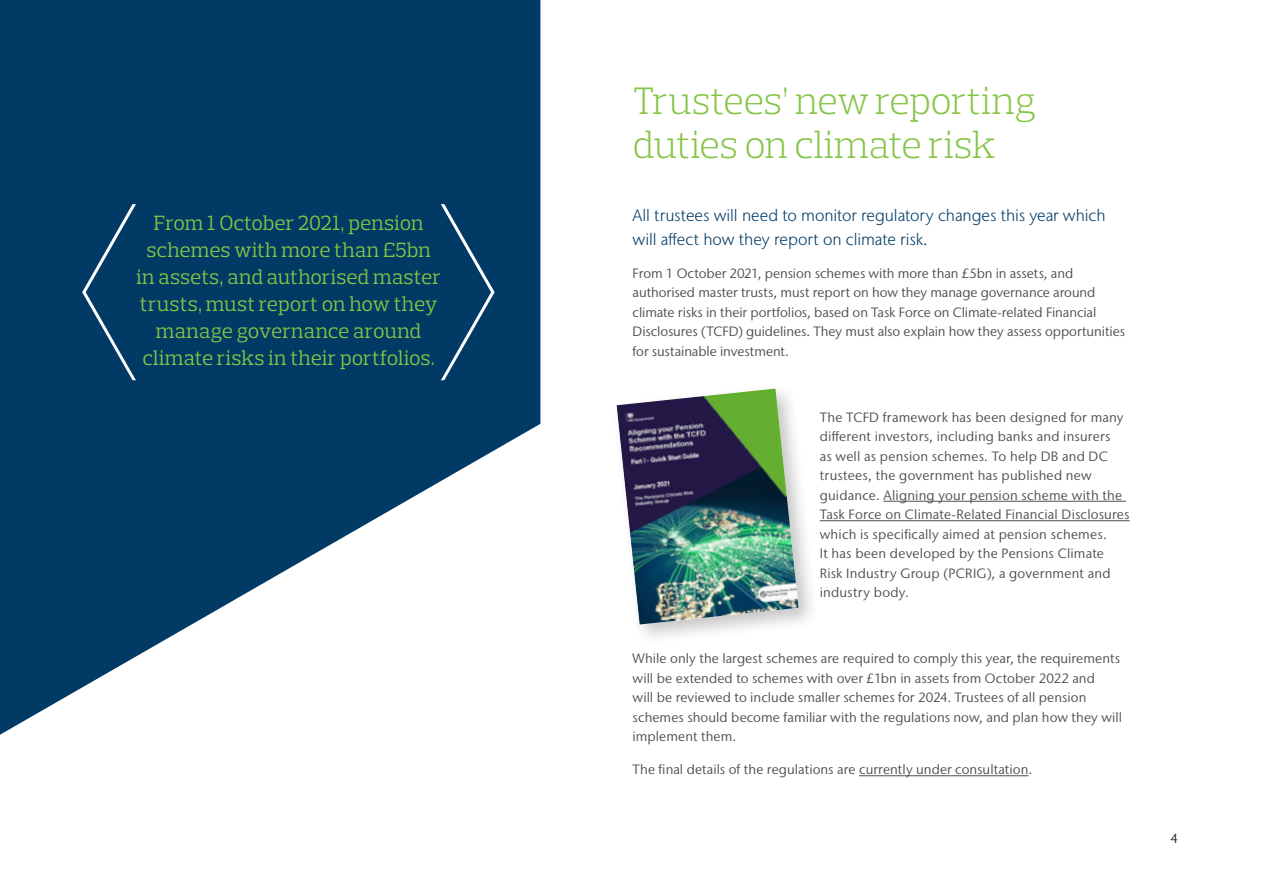
<style>
.page{position:relative;width:1263px;height:893px;background:#fff}
.page>*{position:absolute;margin:0;border:0;box-sizing:border-box;transform-origin:0 0}
.t1{font:300 39px/43.5px "Prelo Slab";letter-spacing:-.01em;color:#85c446}
.t2{font:21px/27px "Prelo Slab";letter-spacing:.005em;color:#85c446;text-align:center}
.t3{font:300 16.5px/24px "Stone Sans IIITC Pro";letter-spacing:-.005em;color:#003a65}
.t4{font:13.5px/19.5px "Stone Sans IIITC Pro";letter-spacing:.005em;color:#4d4d4f}
.t5{font:13.5px "Stone Sans IIITC Pro";color:#231f20}
</style>
<div class="page">
<svg style="left:0;top:0;width:540px;height:735px;fill:#003a65"></svg>
<hr style="left:883px;top:501px;width:243px;height:1px;background:#4d4d4f">
<hr style="left:820px;top:520px;width:310px;height:1px;background:#4d4d4f">
<hr style="left:859px;top:775px;width:169px;height:1px;background:#4d4d4f">
<svg style="left:82px;top:204px;width:54px;height:176px;background:#10466e"></svg>
<svg style="left:441px;top:204px;width:54px;height:176px;background:#10466e"></svg>
<div style="left:611px;top:383px;width:208px;height:262px;background:#231f20;opacity:.25"></div>
<img style="left:617px;top:388px;width:181px;height:236px">
<h1 class="t1" style="left:633px;top:79px;width:405px">Trustees’ new reporting duties on climate risk</h1>
<h2 class="t2" style="left:136px;top:209px;width:306px">From 1 October 2021, pension schemes with more than £5bn in assets, and authorised master trusts, must report on how they manage governance around climate risks in their portfolios.</h2>
<p class="t3" style="left:633px;top:203px;width:474px">All trustees will need to monitor regulatory changes this year which will affect how they report on climate risk.</p>
<p class="t4" style="left:633px;top:263px;width:494px">From 1 October 2021, pension schemes with more than £5bn in assets, and authorised master trusts, must report on how they manage governance around climate risks in their portfolios, based on Task Force on Climate-related Financial Disclosures (TCFD) guidelines. They must also explain how they assess opportunities for sustainable investment.</p>
<p class="t4" style="left:820px;top:407px;width:311px">The TCFD framework has been designed for many different investors, including banks and insurers<br>as well as pension schemes. To help DB and DC trustees, the government has published new guidance. Aligning your pension scheme with the Task Force on Climate-Related Financial Disclosures which is specifically aimed at pension schemes.<br>It has been developed by the Pensions Climate Risk Industry Group (PCRIG), a government and industry body.</p>
<p class="t4" style="left:633px;top:649px;width:491px">While only the largest schemes are required to comply this year, the requirements will be extended to schemes with over £1bn in assets from October 2022 and<br>will be reviewed to include smaller schemes for 2024. Trustees of all pension schemes should become familiar with the regulations now, and plan how they will implement them.</p>
<p class="t4" style="left:633px;top:760px;width:401px">The final details of the regulations are currently under consultation.</p>
<p class="t5" style="left:1170px;top:830px;width:9px">4</p>
</div>
